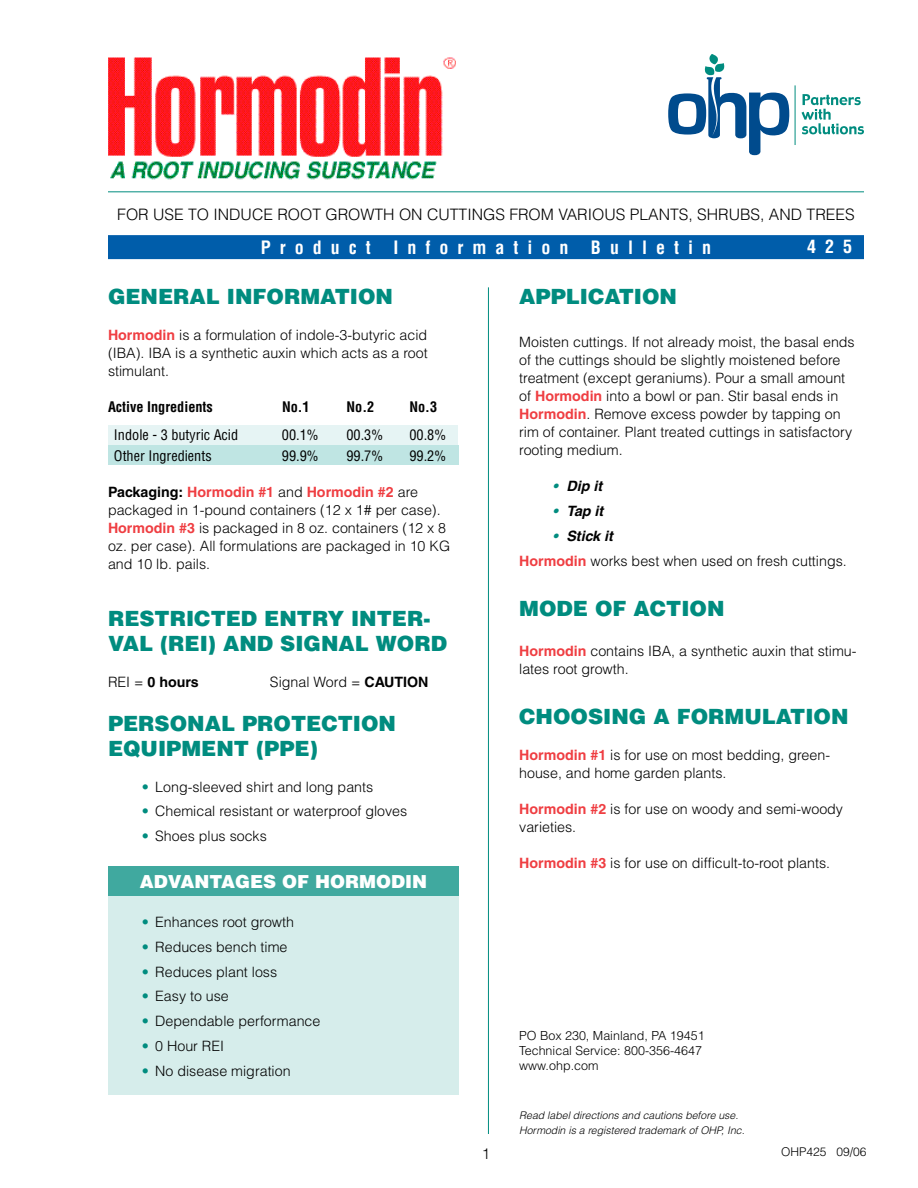
<style>
.page{position:relative;width:918px;height:1188px;background:#fff}
.page>*{position:absolute;margin:0;border:0;box-sizing:border-box;transform-origin:0 0}
.t1{font:900 21px/25.2px "Helvetica";color:#008c7f}
.t2{font:700 condensed 18px "Helvetica";letter-spacing:.5em;color:#fff}
.t3{font:900 18px "Helvetica";color:#fff}
.t4{font:300 15.75px "Helvetica";color:#000}
.t5{font:300 15px "Helvetica";color:#000}
.t6{font:300 14.25px/18px "Helvetica";color:#000}
.t7{font:condensed 14.25px "Helvetica";color:#000}
.t8{font:700 condensed 14.25px "Helvetica";color:#000}
.t9{font:italic 700 14.25px "Helvetica";color:#000}
.t10{font:700 14.25px "Helvetica";color:#000}
.t11{font:italic 700 14.25px/24.8px "Helvetica";color:#008c7f;text-align:justify}
.t12{font:300 12.45px/15px "Helvetica";color:#000}
.t13{font:300 12px "Helvetica";color:#000}
.t14{font:italic 300 10.5px/15px "Helvetica";color:#000}
.s1{font-weight:700;color:#ef3e42}
.s2{font-weight:700}
.s3{font-weight:300}
.s4{color:#008c7f}
</style>
<div class="page">
<hr style="left:108px;top:191px;width:756px;height:1px;background:#008c7f">
<div style="left:109px;top:236px;width:754px;height:22px;background:#005daa"></div>
<div style="left:108px;top:235px;width:756px;height:24px;border:2px solid #005daa"></div>
<div style="left:108px;top:895px;width:351px;height:200px;background:#d6edeb"></div>
<div style="left:108px;top:866px;width:351px;height:30px;background:#40a99f"></div>
<div style="left:109px;top:425px;width:349px;height:20px;background:#e6f4f4"></div>
<div style="left:108px;top:446px;width:351px;height:19px;background:#bfe5e3"></div>
<hr style="left:488px;top:287px;width:1px;height:847px;background:#008c7f">
<svg style="left:802px;top:94px;width:62px;height:40px"></svg>
<hr style="left:795px;top:85px;width:1px;height:60px;background:#008c7f">
<svg style="left:668px;top:54px;width:121px;height:101px"></svg>
<img style="left:108px;top:57px;width:348px;height:123px">
<p class="t4" style="left:117px;top:204px;width:739px">FOR USE TO INDUCE ROOT GROWTH ON CUTTINGS FROM VARIOUS PLANTS, SHRUBS, AND TREES</p>
<p class="t2" style="left:261px;top:236px;width:309px">Product Information</p>
<p class="t2" style="left:591px;top:236px;width:122px">Bulletin</p>
<h1 class="t1" style="left:108px;top:284px;width:287px">GENERAL INFORMATION</h1>
<p class="t6" style="left:108px;top:326px;width:321px;text-align:justify"><span class="s1">Hormodin</span> is a formulation of indole-3-butyric acid (IBA). IBA is a synthetic auxin which acts as a root stimulant.</p>
<p class="t8" style="left:108px;top:398px;width:106px">Active Ingredients</p>
<p class="t8" style="left:282px;top:398px;width:29px">No.1</p>
<p class="t8" style="left:347px;top:398px;width:29px">No.2</p>
<p class="t8" style="left:410px;top:398px;width:29px">No.3</p>
<p class="t7" style="left:114px;top:426px;width:126px">Indole - 3 butyric Acid</p>
<p class="t7" style="left:282px;top:426px;width:38px">00.1%</p>
<p class="t7" style="left:346px;top:426px;width:38px">00.3%</p>
<p class="t7" style="left:409px;top:426px;width:38px">00.8%</p>
<p class="t7" style="left:114px;top:447px;width:99px">Other Ingredients</p>
<p class="t7" style="left:282px;top:447px;width:38px">99.9%</p>
<p class="t7" style="left:346px;top:447px;width:38px">99.7%</p>
<p class="t7" style="left:409px;top:447px;width:38px">99.2%</p>
<p class="t6" style="left:108px;top:483px;width:344px"><span class="s2">Packaging:</span> <span class="s1">Hormodin #1</span> and <span class="s1">Hormodin #2</span> are packaged in 1-pound containers (12 x 1# per case).<br><span class="s1">Hormodin #3</span> is packaged in 8 oz. containers (12 x 8 oz. per case). All formulations are packaged in 10 KG and 10 lb. pails.</p>
<h1 class="t1" style="left:108px;top:605px;width:341px">RESTRICTED ENTRY INTER-<br>VAL (REI) AND SIGNAL WORD</h1>
<p class="t10" style="left:108px;top:674px;width:92px"><span class="s3">REI =</span> 0 hours</p>
<p class="t6" style="left:270px;top:673px;width:160px">Signal Word = <span class="s2">CAUTION</span></p>
<h1 class="t1" style="left:108px;top:710px;width:290px">PERSONAL PROTECTION<br>EQUIPMENT (PPE)</h1>
<p class="t6" style="left:142px;top:778px;width:233px"><span class="s4">•</span> Long-sleeved shirt and long pants</p>
<p class="t6" style="left:142px;top:802px;width:267px"><span class="s4">•</span> Chemical resistant or waterproof gloves</p>
<p class="t6" style="left:142px;top:827px;width:127px"><span class="s4">•</span> Shoes plus socks</p>
<p class="t3" style="left:140px;top:869px;width:289px">ADVANTAGES OF HORMODIN</p>
<p class="t6" style="left:142px;top:913px;width:154px"><span class="s4">•</span> Enhances root growth</p>
<p class="t6" style="left:142px;top:938px;width:147px"><span class="s4">•</span> Reduces bench time</p>
<p class="t6" style="left:142px;top:962px;width:137px"><span class="s4">•</span> Reduces plant loss</p>
<p class="t6" style="left:142px;top:987px;width:89px"><span class="s4">•</span> Easy to use</p>
<p class="t6" style="left:142px;top:1012px;width:180px"><span class="s4">•</span> Dependable performance</p>
<p class="t6" style="left:142px;top:1037px;width:84px"><span class="s4">•</span> 0 Hour REI</p>
<p class="t6" style="left:142px;top:1061px;width:150px"><span class="s4">•</span> No disease migration</p>
<p class="t2" style="left:807px;top:235px;width:46px">425</p>
<h1 class="t1" style="left:519px;top:284px;width:159px">APPLICATION</h1>
<p class="t6" style="left:519px;top:333px;width:337px">Moisten cuttings. If not already moist, the basal ends of the cuttings should be slightly moistened before treatment (except geraniums). Pour a small amount of <span class="s1">Hormodin</span> into a bowl or pan. Stir basal ends in <span class="s1">Hormodin</span>. Remove excess powder by tapping on rim of container. Plant treated cuttings in satisfactory rooting medium.</p>
<p class="t9" style="left:566px;top:478px;width:37px">Dip it</p>
<p class="t9" style="left:566px;top:502px;width:38px">Tap it</p>
<p class="t9" style="left:566px;top:527px;width:48px">Stick it</p>
<p class="t6" style="left:519px;top:551px;width:329px"><span class="s1">Hormodin</span> works best when used on fresh cuttings.</p>
<h1 class="t1" style="left:519px;top:595px;width:207px">MODE OF ACTION</h1>
<p class="t6" style="left:519px;top:641px;width:339px"><span class="s1">Hormodin</span> contains IBA, a synthetic auxin that stimu&shy;lates root growth.</p>
<h1 class="t1" style="left:519px;top:703px;width:331px">CHOOSING A FORMULATION</h1>
<p class="t6" style="left:519px;top:746px;width:312px"><span class="s1">Hormodin #1</span> is for use on most bedding, green&shy;house, and home garden plants.</p>
<p class="t6" style="left:519px;top:800px;width:325px"><span class="s1">Hormodin #2</span> is for use on woody and semi-woody varieties.</p>
<p class="t6" style="left:519px;top:854px;width:312px"><span class="s1">Hormodin #3</span> is for use on difficult-to-root plants.</p>
<p class="t11" style="left:553px;top:474px;width:6px">• • •</p>
<p class="t12" style="left:519px;top:1028px;width:187px">PO Box 230, Mainland, PA 19451<br>Technical Service: 800-356-4647 www.ohp.com</p>
<p class="t5" style="left:482px;top:1145px;width:10px">1</p>
<p class="t14" style="left:519px;top:1108px;width:227px">Read label directions and cautions before use.<br>Hormodin is a registered trademark of OHP, Inc.</p>
<p class="t13" style="left:781px;top:1144px;width:87px">OHP425 09/06</p>
</div>
